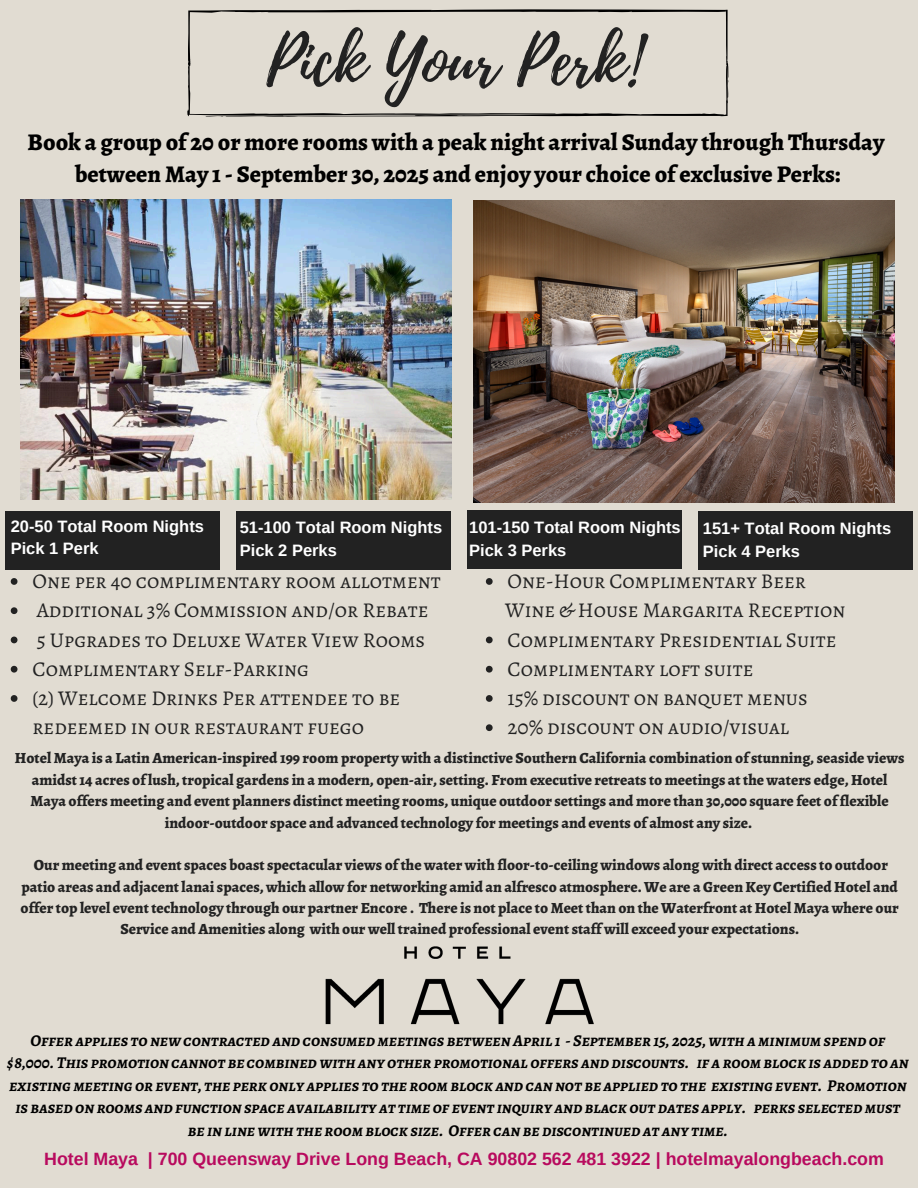
<style>
.page{position:relative;width:918px;height:1188px;background:#e1dcd2}
.page>*{position:absolute;margin:0;border:0;box-sizing:border-box;transform-origin:0 0}
.t1{font:67.5px "Playlist Script";color:#222}
.t2{font:800 24px/32.7px "Alegreya";color:#000;text-align:center}
.t3{font:21px/29.2px "Alegreya SC";color:#222}
.t4{font:700 17.85px "Arimo";color:#b80a5e}
.t5{font:italic 700 16.5px/22.5px "Alegreya SC";color:#000;text-align:center}
.t6{font:700 16.5px/22.5px "Arimo";color:#fff}
.t7{font:800 15.45px/21.3px "Alegreya";color:#222;text-align:center}
</style>
<div class="page">
<div style="left:5px;top:512px;width:215px;height:58px;background:#222"></div>
<div style="left:236px;top:512px;width:215px;height:58px;background:#222"></div>
<div style="left:467px;top:510px;width:215px;height:59px;background:#222"></div>
<div style="left:698px;top:512px;width:215px;height:58px;background:#222"></div>
<svg style="left:187px;top:9px;width:541px;height:108px"></svg>
<img style="left:20px;top:199px;width:431px;height:301px">
<img style="left:325px;top:946px;width:269px;height:79px">
<img style="left:474px;top:201px;width:420px;height:301px">
<svg style="left:11px;top:578px;width:6px;height:7px"></svg>
<svg style="left:11px;top:607px;width:6px;height:7px"></svg>
<svg style="left:11px;top:637px;width:6px;height:6px"></svg>
<svg style="left:11px;top:666px;width:6px;height:7px"></svg>
<svg style="left:11px;top:695px;width:6px;height:7px"></svg>
<svg style="left:486px;top:578px;width:7px;height:7px"></svg>
<svg style="left:486px;top:637px;width:7px;height:6px"></svg>
<svg style="left:486px;top:666px;width:7px;height:7px"></svg>
<svg style="left:486px;top:695px;width:7px;height:7px"></svg>
<svg style="left:486px;top:724px;width:7px;height:7px"></svg>
<p class="t1" style="left:266px;top:13px;width:375px">Pick Your Perk!</p>
<h4 class="t2" style="left:28px;top:125px;width:858px">Book a group of 20 or more rooms with a peak night arrival Sunday through Thursday between May 1 - September 30, 2025 and enjoy your choice of exclusive Perks:</h4>
<h1 class="t6" style="left:11px;top:515px;width:195px">20-50 Total Room Nights<br>Pick 1 Perk</h1>
<h2 class="t6" style="left:240px;top:516px;width:204px">51-100 Total Room Nights<br>Pick 2 Perks</h2>
<p class="t6" style="left:469px;top:516px;width:213px">101-150 Total Room Nights<br>Pick 3 Perks</p>
<h4 class="t6" style="left:703px;top:517px;width:190px">151+ Total Room Nights<br>Pick 4 Perks</h4>
<p class="t3" style="left:33px;top:567px;width:410px">One per 40 complimentary room allotment</p>
<p class="t3" style="left:37px;top:596px;width:393px">Additional 3% Commission and/or Rebate</p>
<p class="t3" style="left:37px;top:625px;width:390px">5 Upgrades to Deluxe Water View Rooms</p>
<p class="t3" style="left:33px;top:654px;width:278px">Complimentary Self-Parking</p>
<h3 class="t3" style="left:33px;top:684px;width:369px">(2) Welcome Drinks Per attendee to be redeemed in our restaurant fuego</h3>
<p class="t3" style="left:508px;top:567px;width:300px">One-Hour Complimentary Beer</p>
<p class="t3" style="left:505px;top:596px;width:342px">Wine &amp; House Margarita Reception</p>
<p class="t3" style="left:508px;top:625px;width:330px">Complimentary Presidential Suite</p>
<p class="t3" style="left:508px;top:654px;width:247px">Complimentary loft suite</p>
<p class="t3" style="left:508px;top:684px;width:302px">15% discount on banquet menus</p>
<p class="t3" style="left:508px;top:713px;width:283px">20% discount on audio/visual</p>
<p class="t7" style="left:15px;top:748px;width:891px">Hotel Maya is a Latin American-inspired 199 room property with a distinctive Southern California combination of stunning, seaside views amidst 14 acres oflush, tropical gardens in a modern, open-air, setting. From executive retreats to meetings at the waters edge, Hotel Maya offers meeting and event planners distinct meeting rooms, unique outdoor settings and more than 30,000 square feet offlexible indoor-outdoor space and advanced technology for meetings and events of almost any size.</p>
<p class="t7" style="left:21px;top:854px;width:880px">Our meeting and event spaces boast spectacular views ofthe water with floor-to-ceiling windows along with direct access to outdoor patio areas and adjacent lanai spaces, which allow for networking amid an alfresco atmosphere. We are a Green Key Certified Hotel and offer top level event technology through our partner Encore . There is not place to Meet than on the Waterfront at Hotel Maya where our Service and Amenities along with our well trained professional event staff will exceed your expectations.</p>
<p class="t5" style="left:7px;top:1029px;width:903px">Offer applies tonewcontracted and consumedmeetings betweenApril 1 - September 15, 2025,withaminimumspend of $8,000. This promotion cannot be combinedwithany other promotional offers and discounts. if a roomblock is added to an existingmeeting or event, the perk only applies to the roomblock and cannot be applied to the existing event. Promotion is based onrooms and functionspace availability at time of event inquiry and black out dates apply. perks selectedmust be inlinewiththe roomblock size. Offer canbe discontinued at any time.</p>
<h4 class="t4" style="left:44px;top:1149px;width:841px">Hotel Maya | 700 Queensway Drive Long Beach, CA 90802 562 481 3922 | hotelmayalongbeach.com</h4>
</div>
